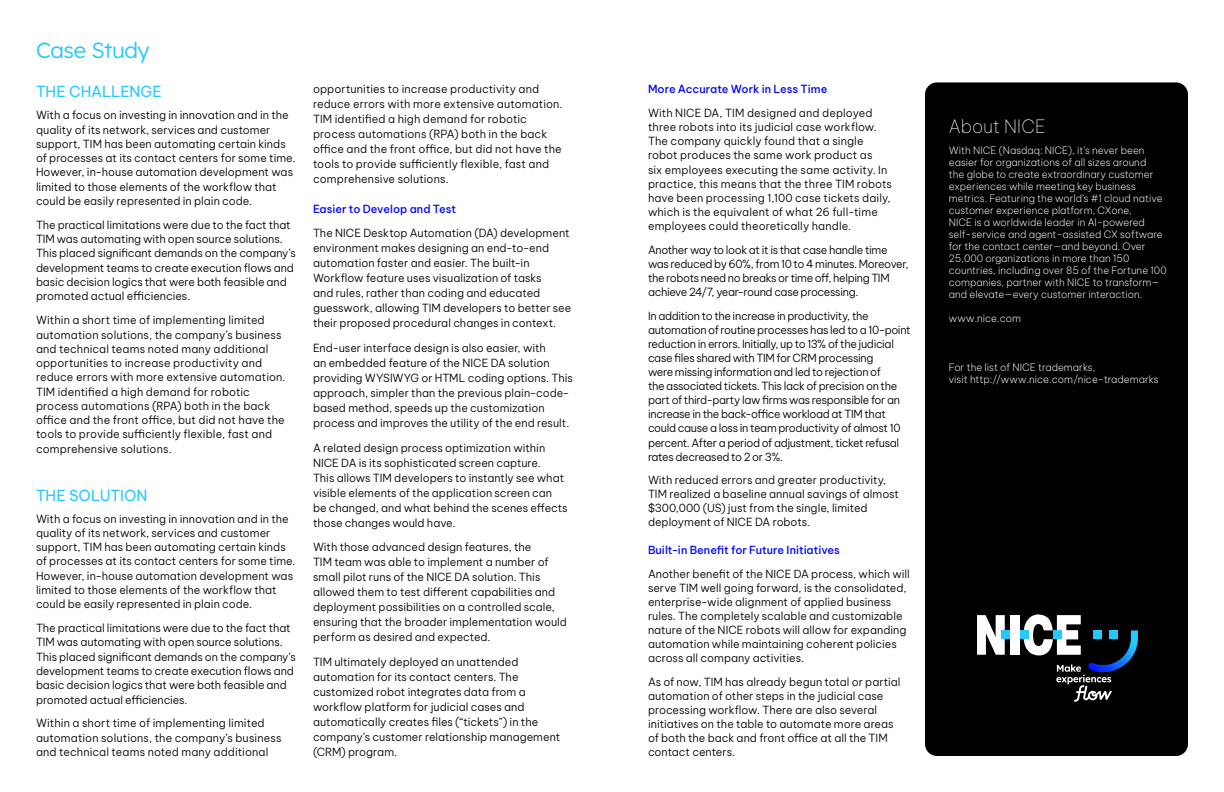
<style>
.page{position:relative;width:1224px;height:792px;background:#fff}
.page>*{position:absolute;margin:0;border:0;box-sizing:border-box;transform-origin:0 0}
.t1{font:300 22px "Lexend";letter-spacing:-.02em;color:#23c9ff}
.about_NICE{font:100 18px "Be Vietnam Pro";color:#fff}
.CAPS_title_14_16_whi{font:15px "Be Vietnam Pro";letter-spacing:-.01em;color:#23c9ff}
.Body_Text_Light_11{font:300 11px/15px "Be Vietnam Pro";color:#000}
.Body_Text_Light_11-2{font:300 11px/14.1px "Be Vietnam Pro";letter-spacing:-.035em;color:#000}
.Body_Text_Light_11-3{font:300 11px/14.1px "Be Vietnam Pro";letter-spacing:-.03em;color:#000}
.Subhead{font:500 11px "Be Vietnam Pro";color:#0006ff}
.about_NICE_10_12{font:200 10px/12px "Be Vietnam Pro";color:#fff}
</style>
<div class="page">
<div style="left:925px;top:82px;width:263px;height:674px;background:#000;border-radius:12px"></div>
<div style="left:1010px;top:615px;width:10px;height:40px;background:#fff"></div>
<svg style="left:977px;top:615px;width:28px;height:40px"></svg>
<div style="left:1020px;top:630px;width:8px;height:9px;background:#23c9ff"></div>
<div style="left:1002px;top:630px;width:8px;height:9px;background:#23c9ff"></div>
<svg style="left:1023px;top:614px;width:115px;height:88px"></svg>
<h1 class="t1" style="left:36px;top:34px;width:115px">Case Study</h1>
<p class="CAPS_title_14_16_whi" style="left:36px;top:79px;width:127px">THE CHALLENGE</p>
<p class="Body_Text_Light_11" style="left:36px;top:107px;width:261px;line-height:14.3px">With a focus on investing in innovation and in the quality of its network, services and customer support, TIM has been automating certain kinds of processes at its contact centers for some time.<br>However, in-house automation development was limited to those elements of the workflow that could be easily represented in plain code.</p>
<p class="Body_Text_Light_11" style="left:36px;top:217px;width:261px;line-height:14.3px">The practical limitations were due to the fact that TIM was automating with open source solutions.<br>This placed significant demands on the company’s development teams to create execution flows and basic decision logics that were both feasible and promoted actual efficiencies.</p>
<p class="Body_Text_Light_11" style="left:36px;top:312px;width:251px;line-height:14.3px">Within a short time of implementing limited automation solutions, the company’s business and technical teams noted many additional opportunities to increase productivity and reduce errors with more extensive automation.<br>TIM identified a high demand for robotic process automations (RPA) both in the back office and the front office, but did not have the tools to provide sufficiently flexible, fast and comprehensive solutions.</p>
<p class="CAPS_title_14_16_whi" style="left:36px;top:483px;width:113px">THE SOLUTION</p>
<p class="Body_Text_Light_11" style="left:36px;top:510px;width:261px;line-height:14.3px">With a focus on investing in innovation and in the quality of its network, services and customer support, TIM has been automating certain kinds of processes at its contact centers for some time.<br>However, in-house automation development was limited to those elements of the workflow that could be easily represented in plain code.</p>
<p class="Body_Text_Light_11" style="left:36px;top:620px;width:261px;line-height:14.3px">The practical limitations were due to the fact that TIM was automating with open source solutions.<br>This placed significant demands on the company’s development teams to create execution flows and basic decision logics that were both feasible and promoted actual efficiencies.</p>
<p class="Body_Text_Light_11" style="left:36px;top:715px;width:247px;line-height:14.3px">Within a short time of implementing limited automation solutions, the company’s business and technical teams noted many additional</p>
<p class="Body_Text_Light_11" style="left:313px;top:81px;width:251px">opportunities to increase productivity and reduce errors with more extensive automation.<br>TIM identified a high demand for robotic process automations (RPA) both in the back office and the front office, but did not have the tools to provide sufficiently flexible, fast and comprehensive solutions.</p>
<p class="Subhead" style="left:313px;top:200px;width:145px">Easier to Develop and Test</p>
<p class="Body_Text_Light_11" style="left:313px;top:225px;width:260px">The NICE Desktop Automation (DA) development environment makes designing an end-to-end automation faster and easier. The built-in Workflow feature uses visualization of tasks<br>and rules, rather than coding and educated guesswork, allowing TIM developers to better see their proposed procedural changes in context.</p>
<p class="Body_Text_Light_11" style="left:313px;top:340px;width:262px">End-user interface design is also easier, with<br>an embedded feature of the NICE DA solution providing WYSIWYG or HTML coding options. This approach, simpler than the previous plain-code&shy;based method, speeds up the customization process and improves the utility of the end result.</p>
<p class="Body_Text_Light_11" style="left:313px;top:439px;width:256px">A related design process optimization within NICE DA is its sophisticated screen capture.<br>This allows TIM developers to instantly see what visible elements of the application screen can be changed, and what behind the scenes effects those changes would have.</p>
<p class="Body_Text_Light_11" style="left:313px;top:539px;width:255px">With those advanced design features, the<br>TIM team was able to implement a number of small pilot runs of the NICE DA solution. This allowed them to test different capabilities and deployment possibilities on a controlled scale, ensuring that the broader implementation would perform as desired and expected.</p>
<p class="Body_Text_Light_11" style="left:313px;top:653px;width:249px">TIM ultimately deployed an unattended automation for its contact centers. The customized robot integrates data from a workflow platform for judicial cases and automatically creates files (“tickets”) in the company’s customer relationship management (CRM) program.</p>
<p class="Subhead" style="left:648px;top:80px;width:181px">More Accurate Work in Less Time</p>
<p class="Body_Text_Light_11" style="left:648px;top:105px;width:246px;line-height:14.1px">With NICE DA, TIM designed and deployed three robots into its judicial case workflow.<br>The company quickly found that a single robot produces the same work product as<br>six employees executing the same activity. In practice, this means that the three TIM robots have been processing 1,100 case tickets daily, which is the equivalent of what 26 full-time employees could theoretically handle.</p>
<p class="Body_Text_Light_11-3" style="left:648px;top:242px;width:262px">Another way to look at it is that case handle time was reduced by 60%, from 10 to 4 minutes. Moreover, the robots need no breaks or time off, helping TIM achieve 24/7, year-round case processing.</p>
<p class="Body_Text_Light_11-2" style="left:648px;top:308px;width:264px">In addition to the increase in productivity, the automation of routine processes has led to a 10-point reduction in errors. Initially, up to 13% of the judicial case files shared with TIM for CRM processing<br>were missing information and led to rejection of<br>the associated tickets. This lack of precision on the part of third-party law firms was responsible for an increase in the back-office workload at TIM that could cause a loss in team productivity of almost 10 percent. After a period of adjustment, ticket refusal rates decreased to 2 or 3%.</p>
<p class="Body_Text_Light_11" style="left:648px;top:472px;width:253px;line-height:14.1px">With reduced errors and greater productivity, TIM realized a baseline annual savings of almost $300,000 (US) just from the single, limited deployment of NICE DA robots.</p>
<p class="Subhead" style="left:648px;top:541px;width:193px">Built-in Benefit for Future Initiatives</p>
<p class="Body_Text_Light_11" style="left:648px;top:566px;width:263px;line-height:14.1px">Another benefit of the NICE DA process, which will serve TIM well going forward, is the consolidated, enterprise-wide alignment of applied business rules. The completely scalable and customizable nature of the NICE robots will allow for expanding automation while maintaining coherent policies across all company activities.</p>
<p class="Body_Text_Light_11" style="left:648px;top:673px;width:254px;line-height:14.1px">As of now, TIM has already begun total or partial automation of other steps in the judicial case processing workflow. There are also several initiatives on the table to automate more areas of both the back and front office at all the TIM contact centers.</p>
<p class="about_NICE" style="left:949px;top:113px;width:98px">About NICE</p>
<p class="about_NICE_10_12" style="left:949px;top:144px;width:219px">With NICE (Nasdaq: NICE), it’s never been easier for organizations of all sizes around<br>the globe to create extraordinary customer experiences while meeting key business metrics. Featuring the world’s #1 cloud native customer experience platform, CXone,<br>NICE is a worldwide leader in AI-powered self-service and agent-assisted CX software for the contact center—and beyond. Over 25,000 organizations in more than 150 countries, including over 85 of the Fortune 100 companies, partner with NICE to transform— and elevate—every customer interaction.</p>
<p class="about_NICE_10_12" style="left:949px;top:312px;width:74px">www.nice.com</p>
<p class="about_NICE_10_12" style="left:949px;top:360px;width:211px">For the list of NICE trademarks,<br>visit http://www.nice.com/nice-trademarks</p>
</div>
